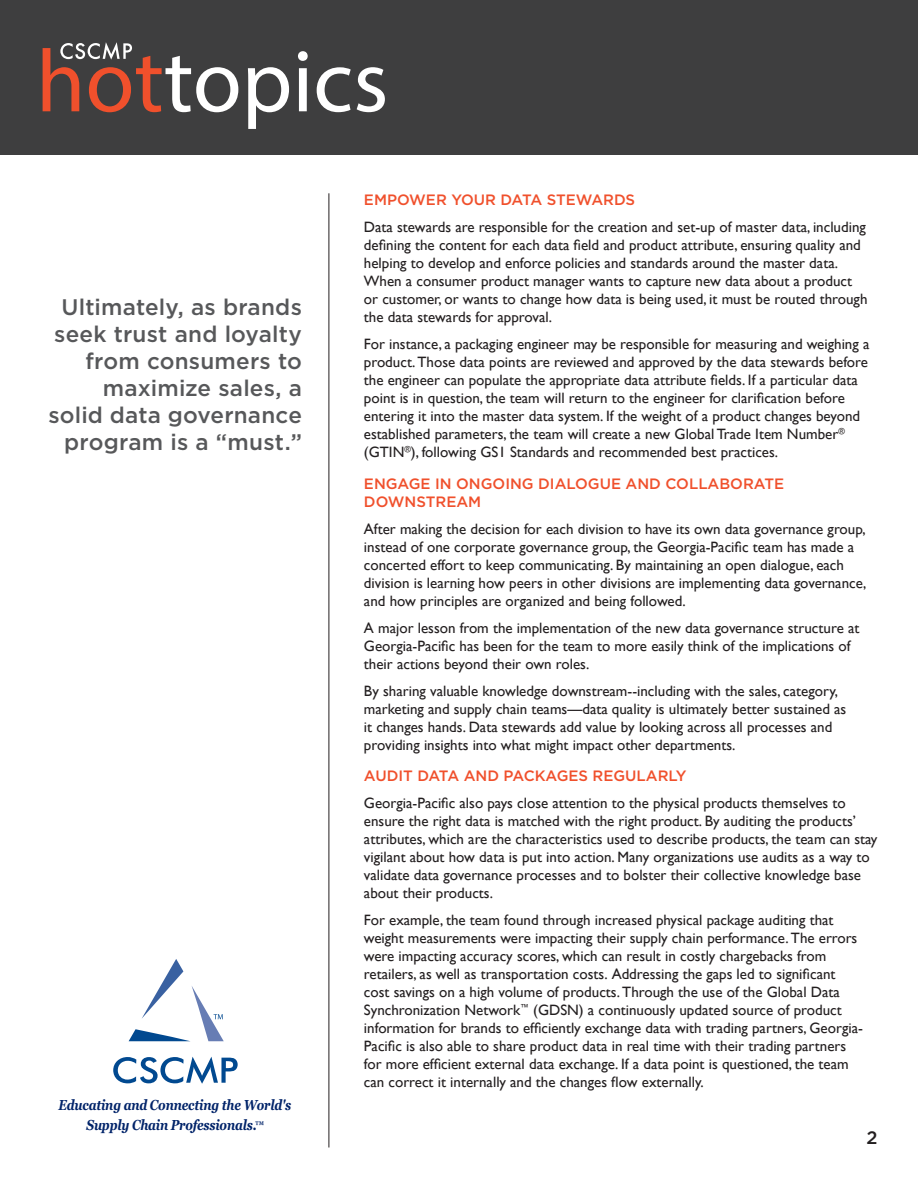
<style>
.page{position:relative;width:918px;height:1188px;background:#fff}
.page>*{position:absolute;margin:0;border:0;box-sizing:border-box;transform-origin:0 0}
.t1{font:500 22.5px/27px "Gotham";letter-spacing:.01em;color:#57585a;text-align:right}
.t2{font:500 18px "Gotham";color:#231f20}
.norm_paragraph{font:15px/18px "Gill Sans";color:#231f20}
.norm_paragraph-2{font:500 15px/18px "Gotham";color:#f0502c}
.t3{font:italic 700 14.4px/20.2px "Georgia";letter-spacing:-.015em;color:#002369;text-align:center;scale:.83 1}
.s1{font-size:10.95px}
</style>
<div class="page">
<div style="left:0;top:0;width:918px;height:155px;background:#3e3e3f"></div>
<svg style="left:248px;top:67px;width:41px;height:62px"></svg>
<svg style="left:298px;top:51px;width:10px;height:60px"></svg>
<svg style="left:317px;top:67px;width:34px;height:45px"></svg>
<svg style="left:357px;top:67px;width:28px;height:45px"></svg>
<svg style="left:43px;top:42px;width:195px;height:70px"></svg>
<hr style="left:329px;top:193px;width:1px;height:955px;background:#231f20">
<svg style="left:113px;top:1057px;width:125px;height:27px"></svg>
<svg style="left:129px;top:959px;width:95px;height:82px"></svg>
<p class="t1" style="left:49px;top:293px;width:255px">Ultimately, as brands seek trust and loyalty from consumers to maximize sales, a solid data governance program is a “must.”</p>
<p class="t3" style="left:58px;top:1095px;width:282px">Educating and Connecting the World's<br>Supply Chain Professionals.<span class="s1">™</span></p>
<p class="norm_paragraph-2" style="left:364px;top:191px;width:273px">EMPOWER YOUR DATA STEWARDS</p>
<p class="norm_paragraph" style="left:364px;top:218px;width:505px">Data stewards are responsible for the creation and set-up of master data, including defining the content for each data field and product attribute, ensuring quality and helping to develop and enforce policies and standards around the master data.<br>When a consumer product manager wants to capture new data about a product or customer, or wants to change how data is being used, it must be routed through the data stewards for approval.</p>
<p class="norm_paragraph" style="left:364px;top:335px;width:507px">For instance, a packaging engineer may be responsible for measuring and weighing a product. Those data points are reviewed and approved by the data stewards before the engineer can populate the appropriate data attribute fields. If a particular data point is in question, the team will return to the engineer for clarification before entering it into the master data system. If the weight of a product changes beyond established parameters, the team will create a new Global Trade Item Number<sup>® </sup>(GTIN<sup>®</sup>), following GS1 Standards and recommended best practices.</p>
<p class="norm_paragraph-2" style="left:364px;top:474px;width:422px">ENGAGE IN ONGOING DIALOGUE AND COLLABORATE<br>DOWNSTREAM</p>
<p class="norm_paragraph" style="left:364px;top:520px;width:504px">After making the decision for each division to have its own data governance group, instead of one corporate governance group, the Georgia-Pacific team has made a concerted effort to keep communicating. By maintaining an open dialogue, each division is learning how peers in other divisions are implementing data governance, and how principles are organized and being followed.</p>
<p class="norm_paragraph" style="left:364px;top:619px;width:497px">A major lesson from the implementation of the new data governance structure at<br>Georgia-Pacific has been for the team to more easily think of the implications of their actions beyond their own roles.</p>
<p class="norm_paragraph" style="left:364px;top:682px;width:484px">By sharing valuable knowledge downstream--including with the sales, category, marketing and supply chain teams—data quality is ultimately better sustained as it changes hands. Data stewards add value by looking across all processes and providing insights into what might impact other departments.</p>
<p class="norm_paragraph-2" style="left:364px;top:767px;width:324px">AUDIT DATA AND PACKAGES REGULARLY</p>
<p class="norm_paragraph" style="left:364px;top:794px;width:515px">Georgia-Pacific also pays close attention to the physical products themselves to ensure the right data is matched with the right product. By auditing the products’ attributes, which are the characteristics used to describe products, the team can stay vigilant about how data is put into action. Many organizations use audits as a way to validate data governance processes and to bolster their collective knowledge base about their products.</p>
<p class="norm_paragraph" style="left:364px;top:911px;width:501px">For example, the team found through increased physical package auditing that weight measurements were impacting their supply chain performance. The errors were impacting accuracy scores, which can result in costly chargebacks from retailers, as well as transportation costs. Addressing the gaps led to significant cost savings on a high volume of products. Through the use of the Global Data Synchronization Network<sup>™</sup> (GDSN) a continuously updated source of product information for brands to efficiently exchange data with trading partners, Georgia-Pacific is also able to share product data in real time with their trading partners for more efficient external data exchange. If a data point is questioned, the team can correct it internally and the changes flow externally.</p>
<p class="t2" style="left:866px;top:1126px;width:13px">2</p>
</div>
